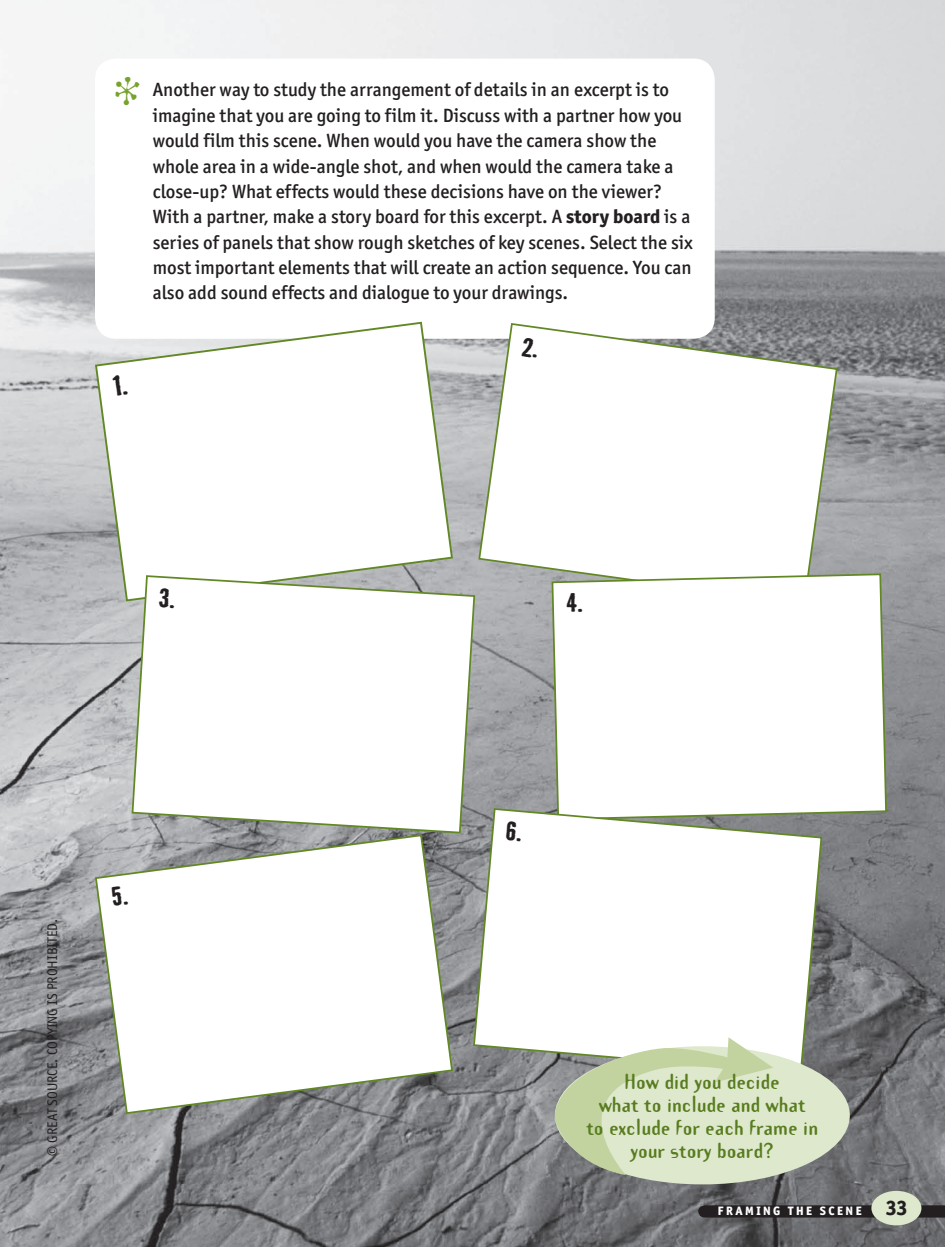
<style>
.page{position:relative;width:945px;height:1247px;background:#fff}
.page>*{position:absolute;margin:0;border:0;box-sizing:border-box;transform-origin:0 0}
.t1{font:500 19.25px/25.4px "Officina San ITC";color:#231f20}
.t2{font:700 19.25px/22.8px "Template Gothic";color:#587c1f;text-align:center}
.t3{font:14px "Officina San ITC";color:#231f20}
.t4{font:800 12.25px "Officina San ITC";letter-spacing:.2em;color:#fff}
.s1{font-family:"Dirt Devil";font-weight:400;font-size:35px;color:#78a22d}
.s2{font-weight:800}
.s3{font-size:21px;color:#231f20}
</style>
<div class="page">
<img style="left:0;top:0;width:944px;height:1246px">
<div style="left:95px;top:59px;width:619px;height:280px;background:#fff;border-radius:21px"></div>
<svg style="left:94px;top:320px;width:360px;height:282px"></svg>
<svg style="left:477px;top:322px;width:361px;height:283px"></svg>
<svg style="left:131px;top:574px;width:345px;height:260px"></svg>
<svg style="left:94px;top:833px;width:360px;height:281px"></svg>
<svg style="left:550px;top:572px;width:337px;height:248px"></svg>
<svg style="left:472px;top:807px;width:351px;height:268px"></svg>
<div style="left:555px;top:1046px;width:294px;height:138px;background:#dee8cc;border-radius:50%"></div>
<svg style="left:554px;top:1037px;width:219px;height:137px"></svg>
<svg style="left:697px;top:1204px;width:247px;height:14px;background:#2d292b"></svg>
<div style="left:871px;top:1190px;width:50px;height:35px;background:#dee8cc;border-radius:50%"></div>
<svg style="left:112px;top:375px;width:16px;height:21px"></svg>
<svg style="left:521px;top:337px;width:16px;height:21px"></svg>
<svg style="left:159px;top:588px;width:15px;height:20px"></svg>
<svg style="left:111px;top:886px;width:17px;height:20px"></svg>
<svg style="left:566px;top:593px;width:16px;height:19px"></svg>
<svg style="left:505px;top:821px;width:16px;height:20px"></svg>
<p class="t1" style="left:153px;top:79px;width:541px;text-indent:-37px"><span class="s1">•</span> Another way to study the arrangement of details in an excerpt is to imagine that you are going to film it. Discuss with a partner how you would film this scene. When would you have the camera show the whole area in a wide-angle shot, and when would the camera take a close-up? What effects would these decisions have on the viewer?<br>With a partner, make a story board for this excerpt. A <span class="s2">story board</span> is a series of panels that show rough sketches of key scenes. Select the six most important elements that will create an action sequence. You can also add sound effects and dialogue to your drawings.</p>
<p class="t3" style="left:47px;top:1155px;width:238px;rotate:-90deg">© GREAT SOURCE. COPYING IS PROHIBITED.</p>
<p class="t2" style="left:586px;top:1071px;width:233px">How did you decide<br>what to include and what<br>to exclude for each frame in</p>
<p class="t2" style="left:630px;top:1140px;width:145px">your story board?</p>
<p class="t4" style="left:717px;top:1206px;width:191px">FRAMING THE SCENE <span class="s3">33</span></p>
</div>
